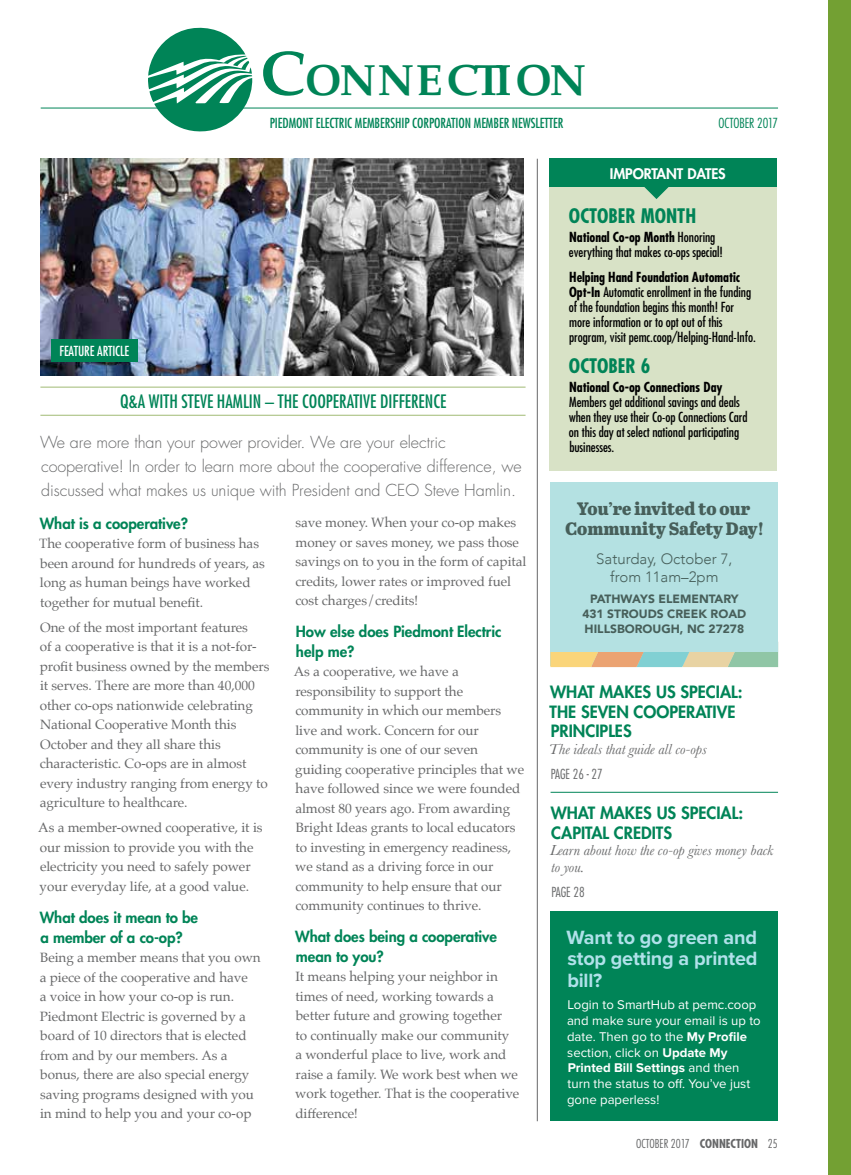
<style>
.page{position:relative;width:851px;height:1175px;background:#fff}
.page>*{position:absolute;margin:0;border:0;box-sizing:border-box;transform-origin:0 0}
.t1{font:43.8px "Palatino Bold Os F";letter-spacing:.035em;color:#008457}
.t2{font:700 19.8px/21.3px "Proxima Nova";letter-spacing:-.01em;color:#b0e1ea;text-align:justify}
.t3{font:700 condensed 19.5px "Futura Std";color:#008457}
.t4{font:condensed 18px "Futura Std";color:#008457}
.t5{font:18px/19.5px "Abril Titling Eb";letter-spacing:-.005em;color:#475f5a;text-align:center}
.t6{font:800 16.5px/19.5px "Futura Std";color:#008457}
.t7{font:300 16.2px/24px "Futura Std";letter-spacing:-.005em;color:#676869}
.t8{font:800 15px/19.5px "Futura Std";letter-spacing:-.005em;color:#008457}
.t9{font:italic 15px/16.5px "Baskerville";letter-spacing:-.005em;color:#676869}
.t10{font:300 15px/18px "Avenir";color:#475f5a;text-align:center}
.t11{font:800 14.25px "Futura Std";letter-spacing:-.005em;color:#fff}
.t12{font:13.5px/19.5px "Palatino";letter-spacing:-.005em;color:#676869}
.t13{font:condensed 13.5px/15px "Futura Std";letter-spacing:-.005em;color:#000}
.t14{font:condensed 13.5px "Futura Std";letter-spacing:-.005em;color:#008457}
.t15{font:700 condensed 13.5px "Futura Std";letter-spacing:-.005em;color:#000}
.t16{font:300 condensed 13.5px "Futura Std";letter-spacing:-.005em;color:#676869}
.t17{font:condensed 13.5px "Futura Std";letter-spacing:-.005em;color:#fff}
.t18{font:300 condensed 13.5px "Futura Std";letter-spacing:-.005em;color:#008457}
.t19{font:13.2px/15.8px "Proxima Nova";color:#fff}
.t20{font:900 12px/15px "Avenir";color:#475f5a;text-align:center}
.t21{font:300 condensed 12px "Futura Std";color:#676869}
.s1{font-size:62.55px}
.s2{font-weight:700}
</style>
<div class="page">
<img style="left:41px;top:159px;width:482px;height:217px">
<hr style="left:537px;top:159px;width:1px;height:962px;background:#676869">
<div style="left:549px;top:184px;width:227px;height:287px;background:#d8e2c6"></div>
<div style="left:549px;top:159px;width:227px;height:28px;background:#008457"></div>
<svg style="left:644px;top:187px;width:25px;height:12px"></svg>
<hr style="left:550px;top:792px;width:228px;height:1px;background:#008457">
<div style="left:51px;top:339px;width:87px;height:22px;background:#008457"></div>
<hr style="left:40px;top:386px;width:485px;height:2px;background:#abc283">
<hr style="left:40px;top:415px;width:485px;height:1px;background:#abc283">
<div style="left:550px;top:482px;width:228px;height:184px;background:#b4e1e2"></div>
<div style="left:550px;top:911px;width:227px;height:210px;background:#008457"></div>
<svg style="left:550px;top:652px;width:228px;height:15px"></svg>
<hr style="left:41px;top:108px;width:737px;height:1px;background:#008457">
<svg style="left:148px;top:28px;width:104px;height:103px"></svg>
<div style="left:827px;top:0;width:23px;height:1174px;background:#73a033"></div>
<h1 class="t1" style="left:260px;top:54px;width:327px"><span class="s1">C</span>ONNECTION</h1>
<p class="t14" style="left:270px;top:114px;width:295px">PIEDMONT ELECTRIC MEMBERSHIP CORPORATION MEMBER NEWSLETTER</p>
<p class="t18" style="left:718px;top:115px;width:61px">OCTOBER 2017</p>
<p class="t11" style="left:609px;top:164px;width:117px">IMPORTANT DATES</p>
<h3 class="t3" style="left:569px;top:204px;width:129px">OCTOBER MONTH</h3>
<p class="t17" style="left:59px;top:343px;width:71px">FEATURE ARTICLE</p>
<h3 class="t4" style="left:120px;top:390px;width:327px">Q&amp;A WITH STEVE HAMLIN – THE COOPERATIVE DIFFERENCE</h3>
<p class="t7" style="left:40px;top:431px;width:483px">We are more than your power provider. We are your electric cooperative! In order to learn more about the cooperative difference, we discussed what makes us unique with President and CEO Steve Hamlin.</p>
<p class="t8" style="left:40px;top:513px;width:150px">What is a cooperative?</p>
<p class="t12" style="left:39px;top:533px;width:227px">The cooperative form of business has been around for hundreds of years, as long as human beings have worked together for mutual benefit.</p>
<p class="t12" style="left:40px;top:617px;width:231px">One of the most important features<br>of a cooperative is that it is a not-for&shy;profit business owned by the members it serves. There are more than 40,000 other co-ops nationwide celebrating National Cooperative Month this October and they all share this characteristic. Co-ops are in almost every industry ranging from energy to agriculture to healthcare.</p>
<p class="t12" style="left:38px;top:818px;width:226px">As a member-owned cooperative, it is our mission to provide you with the electricity you need to safely power your everyday life, at a good value.</p>
<p class="t8" style="left:40px;top:907px;width:160px">What does it mean to be a member of a co-op?</p>
<p class="t12" style="left:40px;top:947px;width:222px">Being a member means that you own a piece of the cooperative and have<br>a voice in how your co-op is run.<br>Piedmont Electric is governed by a board of 10 directors that is elected from and by our members. As a bonus, there are also special energy saving programs designed with you in mind to help you and your co-op</p>
<p class="t12" style="left:295px;top:513px;width:233px">save money. When your co-op makes money or saves money, we pass those savings on to you in the form of capital credits, lower rates or improved fuel cost charges/credits!</p>
<p class="t8" style="left:296px;top:622px;width:207px">How else does Piedmont Electric help me?</p>
<p class="t12" style="left:294px;top:662px;width:232px">As a cooperative, we have a responsibility to support the community in which our members live and work. Concern for our community is one of our seven guiding cooperative principles that we have followed since we were founded almost 80 years ago. From awarding<br>Bright Ideas grants to local educators to investing in emergency readiness, we stand as a driving force in our community to help ensure that our community continues to thrive.</p>
<p class="t8" style="left:295px;top:927px;width:203px">What does being a cooperative mean to you?</p>
<p class="t12" style="left:295px;top:967px;width:226px">It means helping your neighbor in times of need, working towards a better future and growing together<br>to continually make our community<br>a wonderful place to live, work and raise a family. We work best when we work together. That is the cooperative difference!</p>
<p class="t13" style="left:569px;top:229px;width:155px"><span class="s2">National Co-op Month</span> Honoring everything that makes co-ops special!</p>
<p class="t13" style="left:569px;top:269px;width:188px"><span class="s2">Helping Hand Foundation Automatic Opt-In</span> Automatic enrollment in the funding of the foundation begins this month! For more information or to opt out of this program, visit pemc.coop/Helping-Hand-Info.</p>
<h3 class="t3" style="left:569px;top:354px;width:83px">OCTOBER 6</h3>
<p class="t15" style="left:569px;top:379px;width:155px">National Co-op Connections Day</p>
<p class="t13" style="left:569px;top:394px;width:180px">Members get additional savings and deals when they use their Co-op Connections Card on this day at select national participating businesses.</p>
<h3 class="t5" style="left:565px;top:498px;width:201px">You’re invited to our<br>Community Safety Day!</h3>
<p class="t10" style="left:596px;top:549px;width:138px">Saturday, October 7, from 11am–2pm</p>
<p class="t20" style="left:582px;top:591px;width:165px">PATHWAYS ELEMENTARY<br>431 STROUDS CREEK ROAD<br>HILLSBOROUGH, NC 27278</p>
<p class="t6" style="left:549px;top:682px;width:194px">WHAT MAKES US SPECIAL:<br>THE SEVEN COOPERATIVE<br>PRINCIPLES</p>
<p class="t9" style="left:548px;top:740px;width:160px">The ideals that guide all co-ops</p>
<p class="t16" style="left:551px;top:766px;width:53px">PAGE 26 - 27</p>
<p class="t6" style="left:550px;top:803px;width:194px">WHAT MAKES US SPECIAL:<br>CAPITAL CREDITS</p>
<p class="t9" style="left:550px;top:842px;width:225px">Learn about how the co-op gives money back to you.</p>
<p class="t16" style="left:551px;top:884px;width:35px">PAGE 28</p>
<h2 class="t2" style="left:566px;top:927px;width:192px">Want to go green and stop getting a printed bill?</h2>
<p class="t19" style="left:567px;top:997px;width:195px">Login to SmartHub at pemc.coop and make sure your email is up to date. Then go to the <span class="s2">My Profile </span>section, click on <span class="s2">Update My<br>Printed Bill Settings</span> and then turn the status to off. You’ve just gone paperless!</p>
<p class="t21" style="left:636px;top:1136px;width:143px">OCTOBER 2017 <span class="s2">CONNECTION</span> 25</p>
</div>
